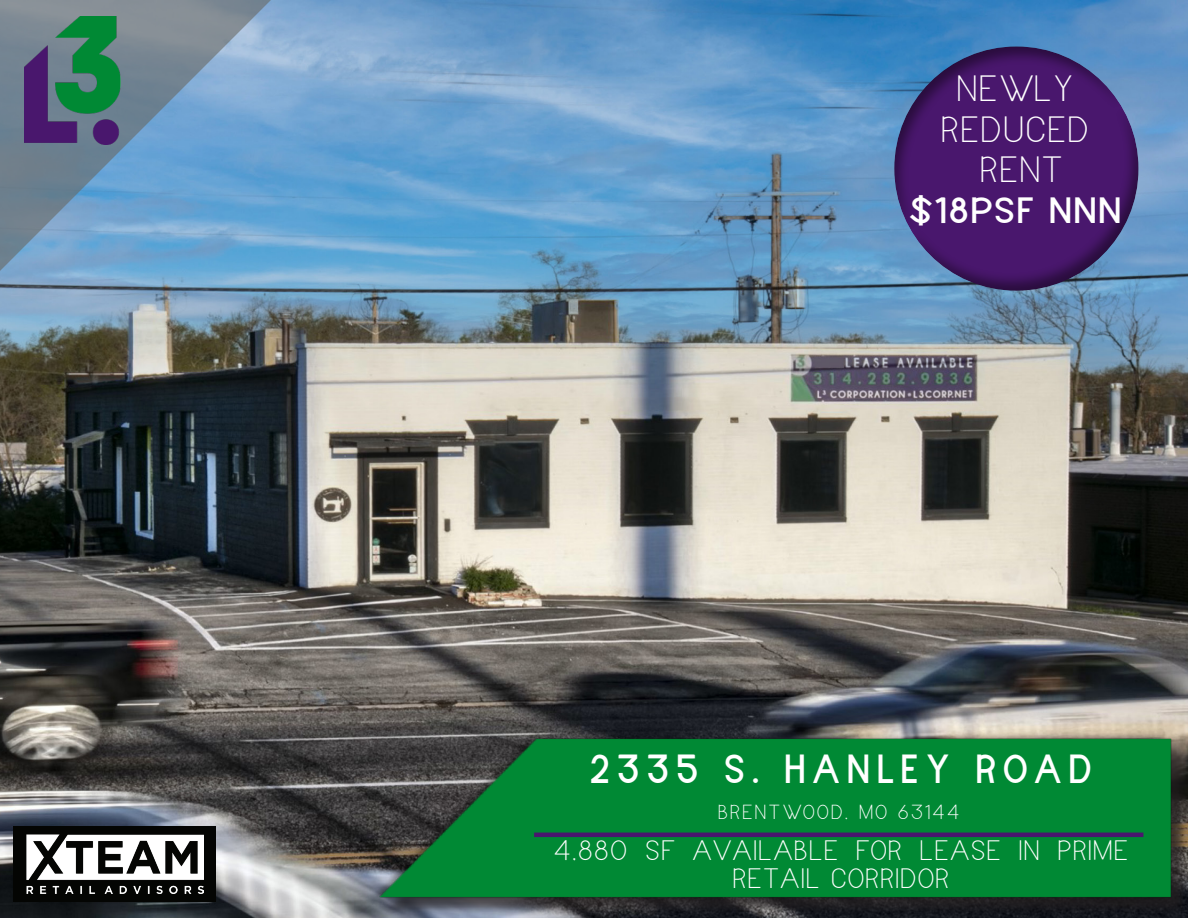
<style>
.page{position:relative;width:1188px;height:918px;background:#fff}
.page>*{position:absolute;margin:0;border:0;box-sizing:border-box;transform-origin:0 0}
.t1{font:39px "Narrenschiff";letter-spacing:.19em;color:#fff}
.t2{font:300 35.1px/40.5px "Narrenschiff";letter-spacing:.05em;color:#fff;text-align:center;scale:1.11 1}
.t3{font:35.1px "Narrenschiff";letter-spacing:.05em;color:#fff;scale:1.11 1}
.t4{font:300 27px/28.5px "Narrenschiff";letter-spacing:.05em;color:#fff;text-align:center;scale:1.11 1}
.t5{font:300 19.65px "Narrenschiff";letter-spacing:.11em;color:#fff;scale:1.11 1}
</style>
<div class="page">
<img style="left:0;top:1px;width:1188px;height:917px">
<div style="left:893px;top:46px;width:246px;height:247px;background:#231f20;opacity:.5"></div>
<svg style="left:0;top:0;width:289px;height:281px;background:#749cbd"></svg>
<img style="left:25px;top:16px;width:100px;height:129px">
<div style="left:377px;top:739px;width:811px;height:179px;background:#231f20;opacity:.75"></div>
<img style="left:365px;top:731px;width:808px;height:175px">
<hr style="left:534px;top:833px;width:609px;height:4px;background:#49176d">
<div style="left:14px;top:826px;width:202px;height:76px;background:#040503"></div>
<img style="left:26px;top:834px;width:178px;height:60px">
<p class="t2" style="left:941px;top:68px;width:134px">NEWLY<br>REDUCED</p>
<p class="t2" style="left:980px;top:149px;width:75px">RENT</p>
<p class="t3" style="left:909px;top:189px;width:193px">$18PSF NNN</p>
<p class="t1" style="left:590px;top:746px;width:503px">2335 S. HANLEY ROAD</p>
<p class="t5" style="left:718px;top:801px;width:219px">BRENTWOOD, MO 63144</p>
<p class="t4" style="left:554px;top:836px;width:519px">4,880 SF AVAILABLE FOR LEASE IN PRIME<br>RETAIL CORRIDOR</p>
</div>
